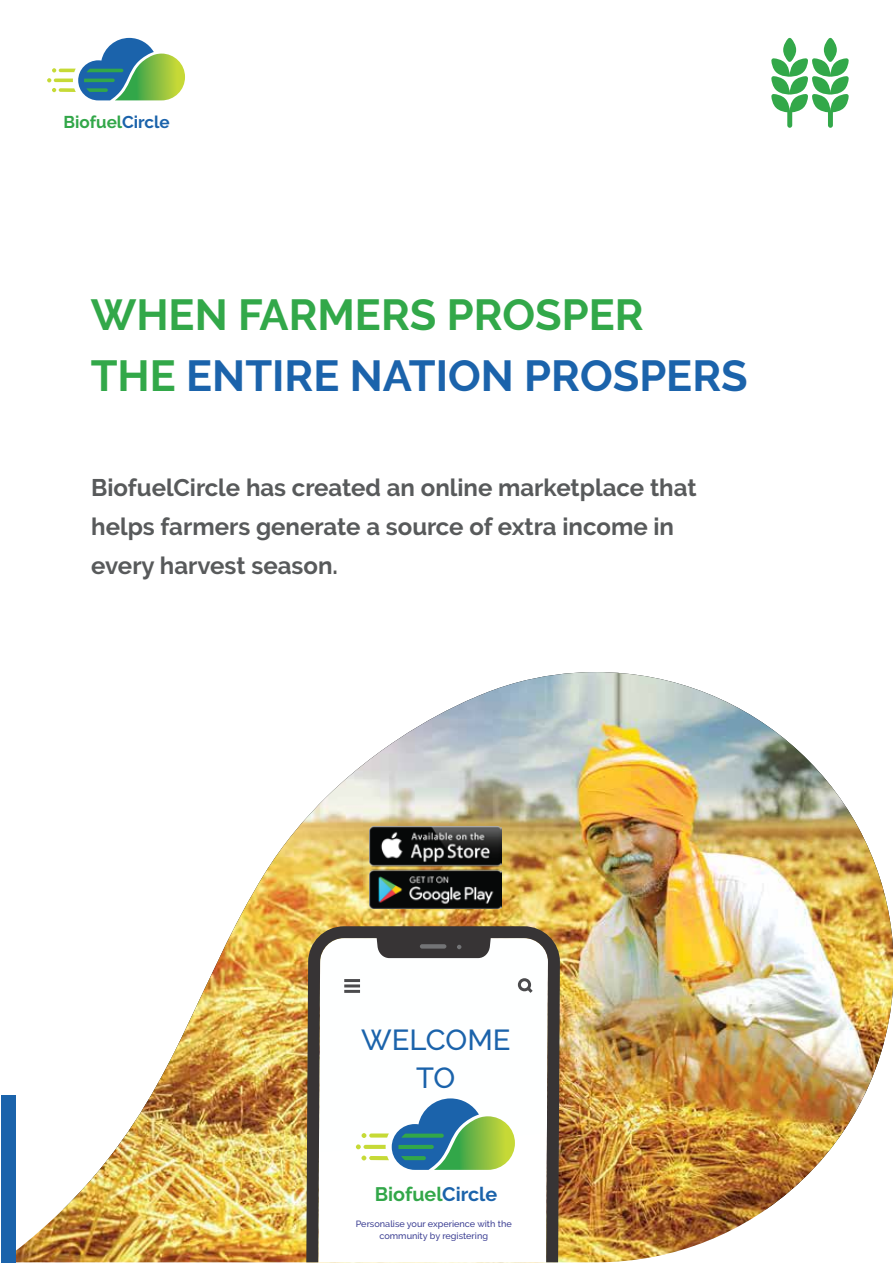
<style>
.page{position:relative;width:893px;height:1263px;background:#fff}
.page>*{position:absolute;margin:0;border:0;box-sizing:border-box;transform-origin:0 0}
.t1{font:700 43.35px/60.9px "Raleway";color:#32a849}
.t2{font:500 28.95px/38.5px "Raleway";color:#1b63ab;text-align:center}
.t3{font:700 24px/39px "Raleway";color:#585a5b}
.t4{font:700 19.5px "Raleway";color:#32a749}
.t5{font:700 17.1px "Raleway";color:#32a749}
.t6{font:500 9px/12px "Raleway";color:#3e4194;text-align:center}
.s1{color:#1b63ab}
</style>
<div class="page">
<img style="left:16px;top:672px;width:877px;height:590px">
<img style="left:568px;top:937px;width:16px;height:325px">
<img style="left:308px;top:924px;width:260px;height:338px">
<svg style="left:305px;top:926px;width:255px;height:336px"></svg>
<svg style="left:420px;top:944px;width:26px;height:4px"></svg>
<svg style="left:457px;top:945px;width:4px;height:4px"></svg>
<svg style="left:356px;top:1098px;width:159px;height:72px"></svg>
<div style="left:518px;top:978px;width:13px;height:13px;border:3px solid #4b4b4d;border-radius:50%"></div>
<svg style="left:524px;top:984px;width:12px;height:12px"></svg>
<hr style="left:344px;top:979px;width:16px;height:3px;background:#4b4b4d">
<hr style="left:344px;top:984px;width:16px;height:3px;background:#4b4b4d">
<hr style="left:344px;top:990px;width:16px;height:3px;background:#4b4b4d">
<svg style="left:47px;top:38px;width:138px;height:62px"></svg>
<svg style="left:771px;top:38px;width:78px;height:90px"></svg>
<div style="left:1px;top:1095px;width:15px;height:167px;background:#1b63ab"></div>
<img style="left:369px;top:826px;width:132px;height:82px">
<p class="t5" style="left:64px;top:112px;width:108px">Biofuel<span class="s1">Circle</span></p>
<h1 class="t1" style="left:91px;top:284px;width:658px">WHEN FARMERS PROSPER<br>THE <span class="s1">ENTIRE NATION PROSPERS</span></h1>
<p class="t3" style="left:91px;top:468px;width:607px">BiofuelCircle has created an online marketplace that helps farmers generate a source of extra income in every harvest season.</p>
<p class="t2" style="left:361px;top:1020px;width:151px">WELCOME<br>TO</p>
<p class="t4" style="left:375px;top:1183px;width:124px">Biofuel<span class="s1">Circle</span></p>
<p class="t6" style="left:356px;top:1217px;width:158px">Personalise your experience with the community by registering</p>
</div>
